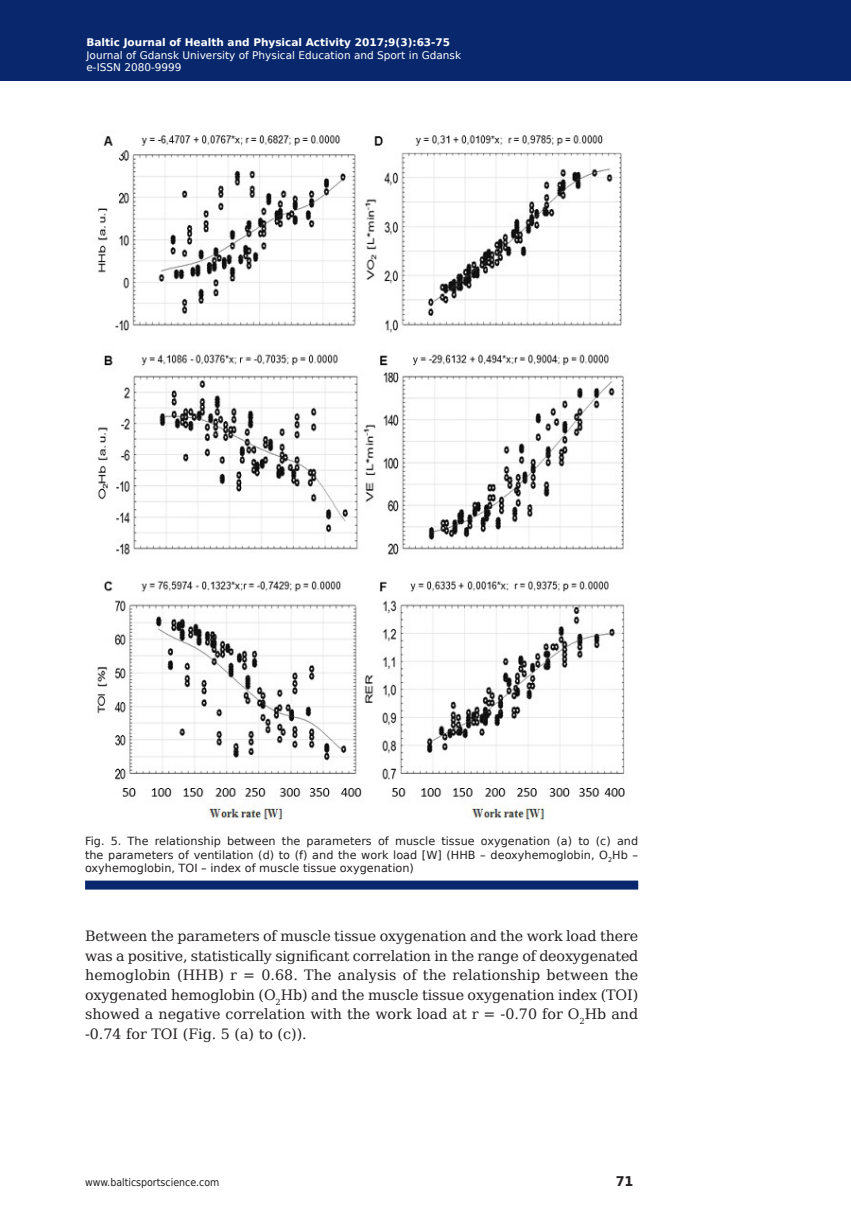
<style>
.page{position:relative;width:851px;height:1212px;background:#fff}
.page>*{position:absolute;margin:0;border:0;box-sizing:border-box;transform-origin:0 0}
.Body_Text{font:14.25px/19.5px "DejaVu Serif";color:#231f20;text-align:justify}
.t1{font:700 13.35px "DejaVu Sans";color:#231f20;scale:.96 1}
.Figure{font:11.25px/13.5px "DejaVu Sans";color:#231f20;text-align:justify}
.t2{font:10.5px/12.6px "DejaVu Sans";color:#fff}
.t3{font:700 10.5px "DejaVu Sans";color:#fff}
.t4{font:10.5px "DejaVu Sans Condensed";color:#231f20}
</style>
<div class="page">
<div style="left:0;top:0;width:850px;height:80px;background:#08276c"></div>
<div style="left:85px;top:880px;width:553px;height:9px;background:#08276c"></div>
<img style="left:97px;top:135px;width:528px;height:688px">
<p class="t3" style="left:86px;top:34px;width:365px">Baltic Journal of Health and Physical Activity 2017;9(3):63-75</p>
<p class="t2" style="left:86px;top:48px;width:376px">Journal of Gdansk University of Physical Education and Sport in Gdansk e-ISSN 2080-9999</p>
<p class="Figure" style="left:85px;top:834px;width:554px">Fig. 5. The relationship between the parameters of muscle tissue oxygenation (a) to (c) and the parameters of ventilation (d) to (f) and the work load [W] (HHB – deoxyhemoglobin, O<sub>2</sub>Hb – oxyhemoglobin, TOI – index of muscle tissue oxygenation)</p>
<p class="Body_Text" style="left:85px;top:926px;width:554px">Between the parameters of muscle tissue oxygenation and the work load there was a positive, statistically significant correlation in the range of deoxygenated hemoglobin (HHB) r = 0.68. The analysis of the relationship between the oxygenated hemoglobin (O<sub>2</sub>Hb) and the muscle tissue oxygenation index (TOI) showed a negative correlation with the work load at r = -0.70 for O<sub>2</sub>Hb and -0.74 for TOI (Fig. 5 (a) to (c)).</p>
<p class="t4" style="left:85px;top:1174px;width:136px">www.balticsportscience.com</p>
<p class="t1" style="left:615px;top:1170px;width:20px">71</p>
</div>
